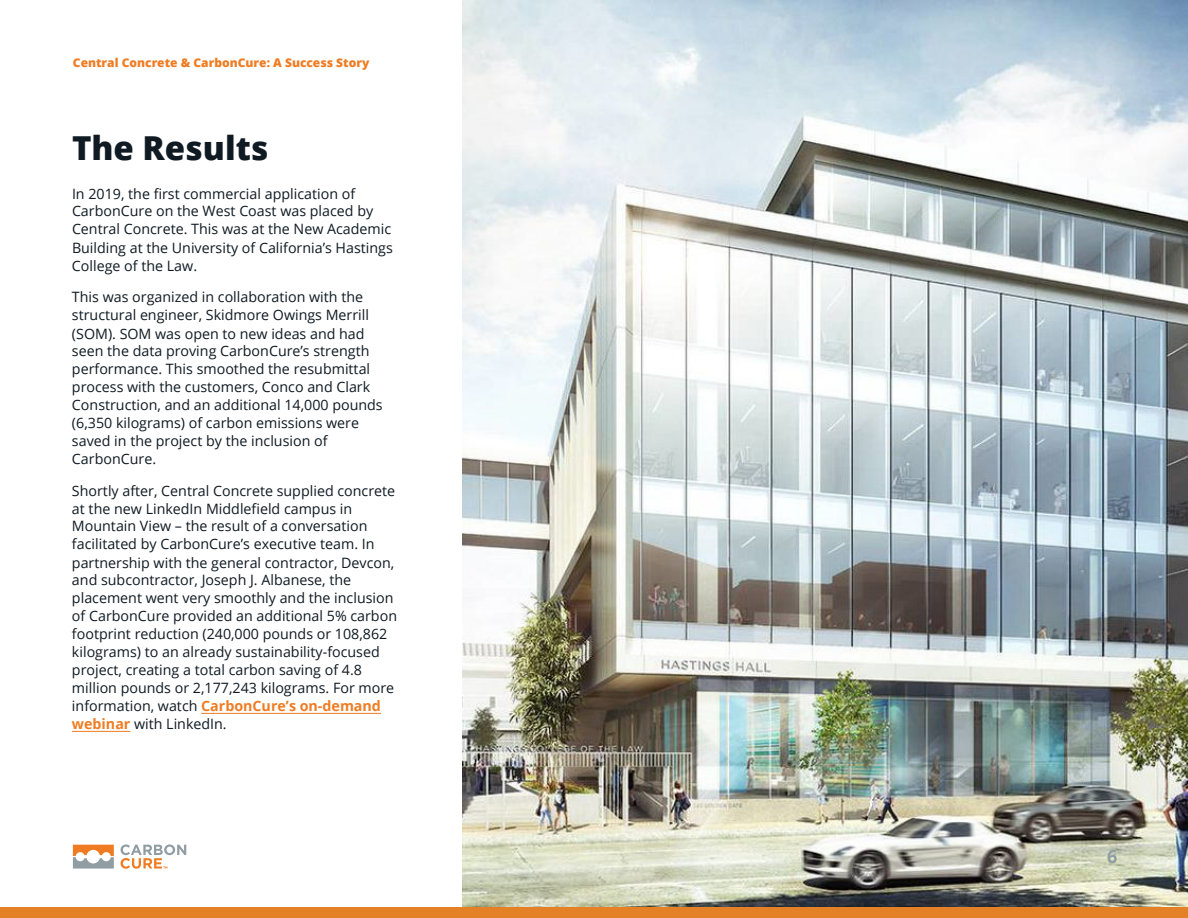
<style>
.page{position:relative;width:1188px;height:918px;background:#fff}
.page>*{position:absolute;margin:0;border:0;box-sizing:border-box;transform-origin:0 0}
.t1{font:800 33px "Open Sans";color:#0f1a22}
.t2{font:700 18px "Open Sans";color:#909da2}
.t3{font:14.25px/18px "Open Sans";color:#0f1a22}
.t4{font:800 12px "Open Sans";color:#ef7c22}
.s1{font-weight:700;color:#ef7c22}
</style>
<div class="page">
<img style="left:463px;top:0;width:725px;height:907px">
<svg style="left:73px;top:845px;width:41px;height:24px"></svg>
<svg style="left:121px;top:844px;width:65px;height:25px"></svg>
<div style="left:0;top:907px;width:1188px;height:11px;background:#e48127"></div>
<hr style="left:72px;top:731px;width:58px;height:1px;background:#ef7c22">
<hr style="left:201px;top:713px;width:180px;height:1px;background:#ef7c22">
<p class="t4" style="left:73px;top:57px;width:298px">Central Concrete &amp; CarbonCure: A Success Story</p>
<h1 class="t1" style="left:72px;top:135px;width:198px">The Results</h1>
<p class="t3" style="left:72px;top:185px;width:322px">In 2019, the 昀椀rst commercial application of CarbonCure on the West Coast was placed by Central Concrete. This was at the New Academic Building at the University of California’s Hastings College of the Law.</p>
<p class="t3" style="left:72px;top:289px;width:299px;line-height:18.5px">This was organized in collaboration with the structural engineer, Skidmore Owings Merrill (SOM). SOM was open to new ideas and had</p>
<p class="t3" style="left:72px;top:343px;width:312px">seen the data proving CarbonCure’s strength performance. This smoothed the resubmittal process with the customers, Conco and Clark Construction, and an additional 14,000 pounds (6,350 kilograms) of carbon emissions were saved in the project by the inclusion of CarbonCure.</p>
<p class="t3" style="left:72px;top:483px;width:325px">Shortly after, Central Concrete supplied concrete at the new LinkedIn Middlefield campus in Mountain View – the result of a conversation facilitated by CarbonCure’s executive team. In partnership with the general contractor, Devcon,</p>
<p class="t3" style="left:72px;top:573px;width:327px">and subcontractor, Joseph J. Albanese, the placement went very smoothly and the inclusion of CarbonCure provided an additional 5% carbon footprint reduction (240,000 pounds or 108,862 kilograms) to an already sustainability-focused project, creating a total carbon saving of 4.8 million pounds or 2,177,243 kilograms. For more information, watch <span class="s1">CarbonCure’s on-demand webinar</span> with LinkedIn.</p>
<p class="t2" style="left:1107px;top:850px;width:12px">6</p>
</div>
